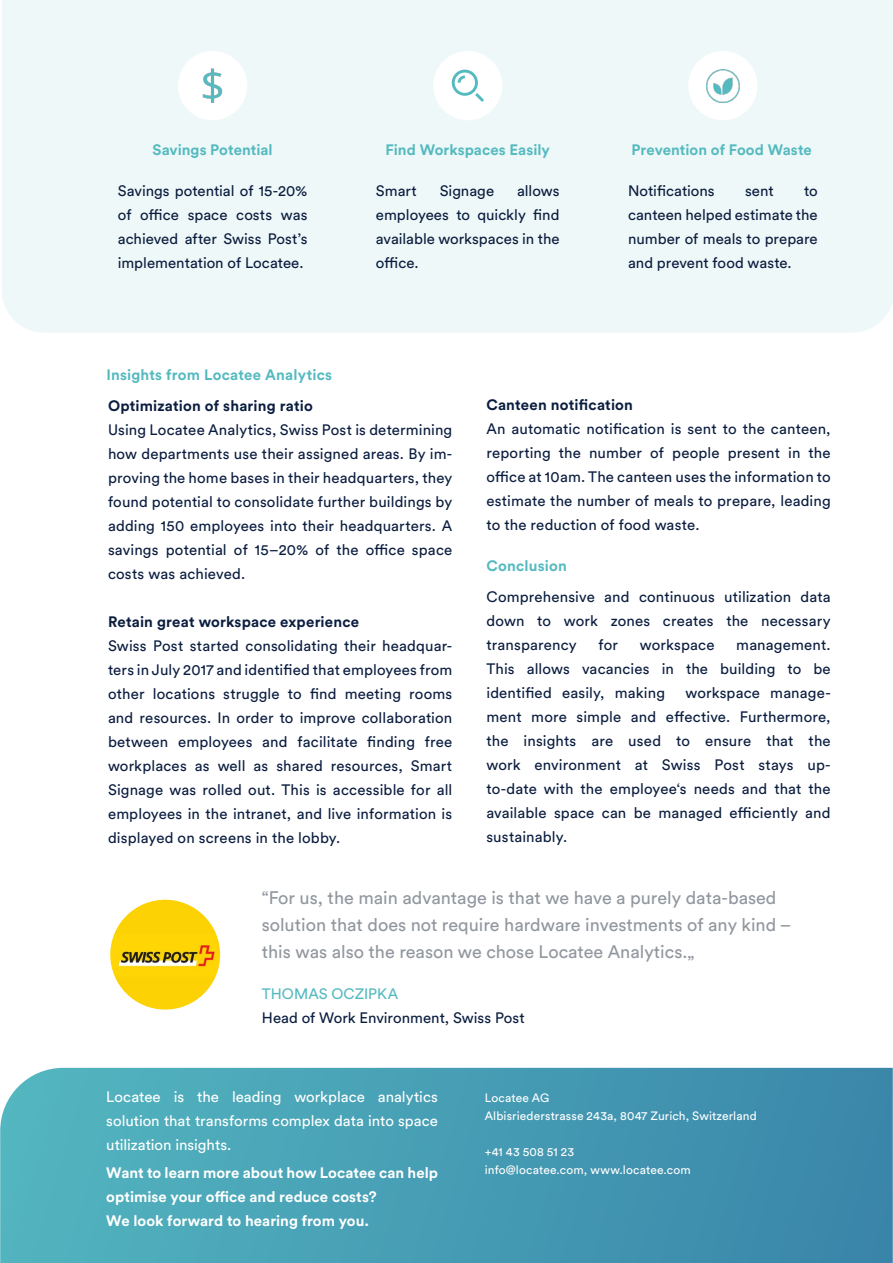
<style>
.page{position:relative;width:893px;height:1263px;background:#fff}
.page>*{position:absolute;margin:0;border:0;box-sizing:border-box;transform-origin:0 0}
.t1{font:18px/27px "Circular Std";color:#91979e}
.t2{font:15px/24px "Circular Std";letter-spacing:.005em;color:#0b1d3f;text-align:justify}
.t3{font:700 15px/24px "Circular Std";letter-spacing:.005em;color:#fff}
.t4{font:15px/24px "Circular Std";color:#fff;text-align:justify}
.t5{font:700 15px "Circular Std";letter-spacing:.005em;color:#54bac0}
.t6{font:700 15px "Circular Std";letter-spacing:.01em;color:#0b1d3f}
.t7{font:15px "Circular Std";letter-spacing:.005em;color:#54bac0}
.t8{font:12px/18px "Circular Std";letter-spacing:.01em;color:#fff}
</style>
<div class="page">
<svg style="left:0;top:1068px;width:893px;height:195px;background:#479db4"></svg>
<div style="left:110px;top:899px;width:111px;height:111px;background:#fcd205;border-radius:50%"></div>
<img style="left:112px;top:934px;width:107px;height:43px">
<div style="left:109px;top:898px;width:113px;height:113px;border:2px solid #fff;border-radius:50%"></div>
<div style="left:2px;top:0;width:891px;height:333px;background:#eff8f8"></div>
<div style="left:178px;top:51px;width:69px;height:69px;background:#fff;border-radius:50%"></div>
<img style="left:202px;top:68px;width:21px;height:34px">
<div style="left:433px;top:51px;width:69px;height:69px;background:#fff;border-radius:50%"></div>
<svg style="left:452px;top:70px;width:32px;height:32px"></svg>
<div style="left:688px;top:51px;width:69px;height:69px;background:#fff;border-radius:50%"></div>
<img style="left:706px;top:69px;width:34px;height:34px">
<p class="t5" style="left:152px;top:140px;width:122px">Savings Potential</p>
<p class="t5" style="left:385px;top:140px;width:166px">Find Workspaces Easily</p>
<p class="t5" style="left:632px;top:140px;width:182px">Prevention of Food Waste</p>
<p class="t2" style="left:118px;top:179px;width:191px">Savings potential of 15-20% of office space costs was achieved after Swiss Post’s implementation of Locatee.</p>
<p class="t2" style="left:628px;top:179px;width:88px">Notifications</p>
<p class="t2" style="left:745px;top:179px;width:30px">sent</p>
<p class="t2" style="left:376px;top:179px;width:42px">Smart</p>
<p class="t2" style="left:440px;top:179px;width:56px">Signage</p>
<p class="t2" style="left:376px;top:179px;width:185px;text-indent:141px">allows employees to quickly find available workspaces in the office.</p>
<p class="t2" style="left:628px;top:179px;width:191px;text-indent:176px">to canteen helped estimate the number of meals to prepare and prevent food waste.</p>
<p class="t5" style="left:106px;top:365px;width:227px">Insights from Locatee Analytics</p>
<p class="t6" style="left:108px;top:396px;width:206px">Optimization of sharing ratio</p>
<p class="t2" style="left:108px;top:418px;width:346px">Using Locatee Analytics, Swiss Post is determining how departments use their assigned areas. By im&shy;proving the home bases in their headquarters, they found potential to consolidate further buildings by adding 150 employees into their headquarters. A savings potential of 15–20% of the office space costs was achieved.</p>
<p class="t6" style="left:108px;top:612px;width:253px">Retain great workspace experience</p>
<p class="t2" style="left:108px;top:634px;width:346px">Swiss Post started consolidating their headquar&shy;ters in July 2017 and identified that employees from other locations struggle to find meeting rooms and resources. In order to improve collaboration between employees and facilitate finding free workplaces as well as shared resources, Smart Signage was rolled out. This is accessible for all employees in the intranet, and live information is displayed on screens in the lobby.</p>
<p class="t6" style="left:486px;top:395px;width:148px">Canteen notification</p>
<p class="t2" style="left:486px;top:417px;width:346px">An automatic notification is sent to the canteen, reporting the number of people present in the office at 10am. The canteen uses the information to estimate the number of meals to prepare, leading to the reduction of food waste.</p>
<p class="t5" style="left:486px;top:556px;width:82px">Conclusion</p>
<p class="t2" style="left:486px;top:584px;width:346px">Comprehensive and continuous utilization data down to work zones creates the necessary transparency</p>
<p class="t2" style="left:598px;top:632px;width:21px">for</p>
<p class="t2" style="left:640px;top:632px;width:76px">workspace</p>
<p class="t2" style="left:486px;top:632px;width:346px;text-indent:250px">management.<br>This allows vacancies in the building to be identified easily, making</p>
<p class="t2" style="left:486px;top:680px;width:346px;text-indent:199px">workspace manage&shy;ment more simple and effective. Furthermore, the insights are used to ensure that the work environment at Swiss Post stays up&shy;to-date with the employee‘s needs and that the available space can be managed efficiently and sustainably.</p>
<p class="t1" style="left:262px;top:884px;width:531px">“For us, the main advantage is that we have a purely data-based solution that does not require hardware investments of any kind – this was also the reason we chose Locatee Analytics.„</p>
<p class="t7" style="left:262px;top:985px;width:138px">THOMAS OCZIPKA</p>
<p class="t2" style="left:262px;top:1006px;width:264px">Head of Work Environment, Swiss Post</p>
<p class="t4" style="left:106px;top:1084px;width:333px">Locatee is the leading workplace analytics solution that transforms complex data into space utilization insights.</p>
<p class="t3" style="left:106px;top:1161px;width:333px">Want to learn more about how Locatee can help optimise your office and reduce costs?<br>We look forward to hearing from you.</p>
<p class="t8" style="left:485px;top:1089px;width:273px">Locatee AG<br>Albisriederstrasse 243a, 8047 Zurich, Switzerland</p>
<p class="t8" style="left:485px;top:1143px;width:207px">+41 43 508 51 23<br>info@locatee.com, www.locatee.com</p>
</div>
